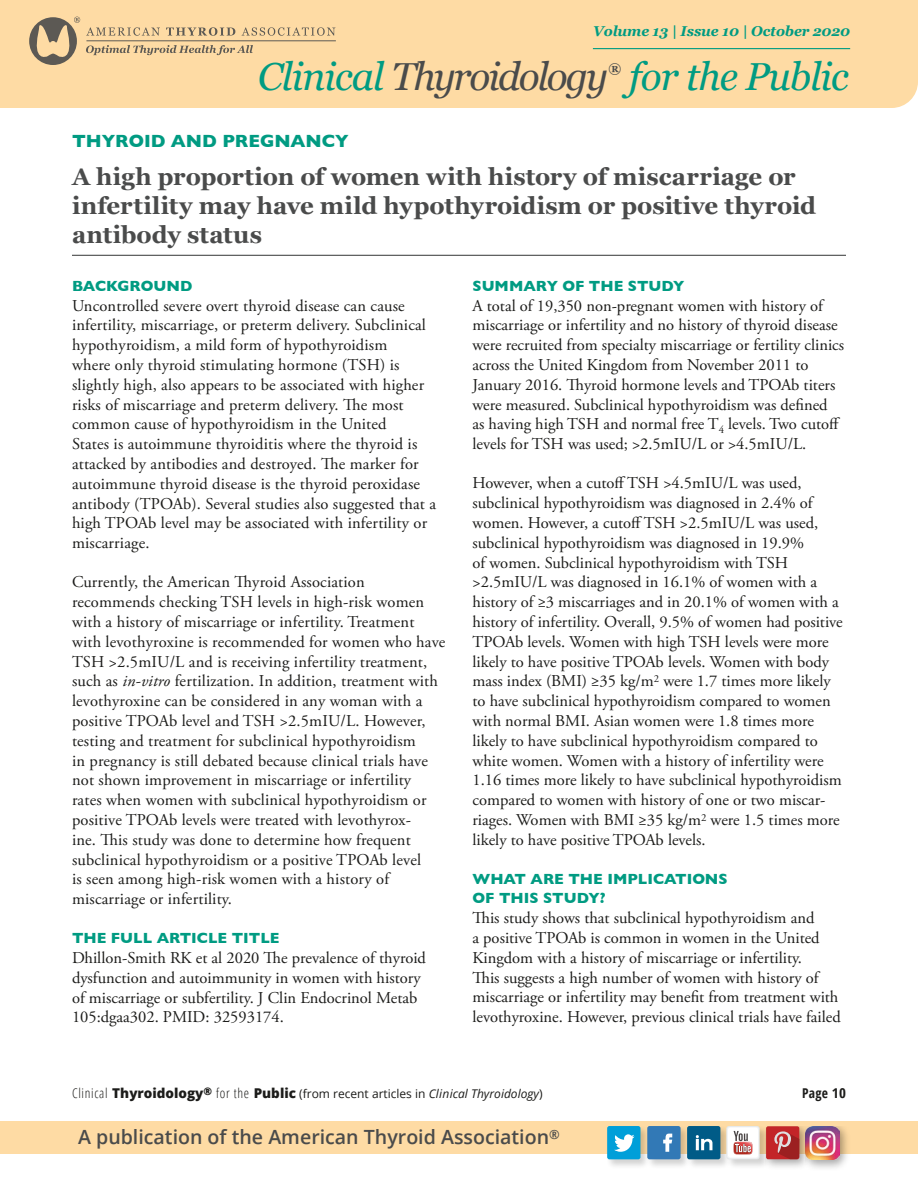
<style>
.page{position:relative;width:918px;height:1188px;background:#fff}
.page>*{position:absolute;margin:0;border:0;box-sizing:border-box;transform-origin:0 0}
.t1{font:italic 39px "Georgia";letter-spacing:-.05em;color:#4a4b4b}
.t2{font:italic 39px "Georgia";letter-spacing:-.025em;color:#009b82}
.t3{font:700 24px/28.8px "Georgia";color:#4a4b4b}
.t4{font:600 19.65px "Open Sans";color:#4a4b4b}
.Topic_Header{font:700 18px "Gill Sans";color:#009b82}
.body_serif_2nd_para{font:16.5px/19.8px "Adobe Garamond Pro";color:#1c1c1a}
.body_serif{font:16.5px/19.8px "Adobe Garamond Pro";color:#1c1c1a}
.question{font:700 15px/19.5px "Gill Sans";color:#009b82}
.t5{font:italic 700 14.25px "Georgia";letter-spacing:-.01em;color:#009b82}
.t6{font:700 13.65px "Georgia";color:#4a4b4b}
.t7{font:700 condensed 13.5px "Open Sans";color:#1c1c1a}
.t8{font:12px "Open Sans";color:#1c1c1a}
.s1{color:#009b82}
.s2{font-style:italic}
.s3{font-weight:300;font-stretch:condensed;font-size:13.5px}
.s4{font-weight:800;font-size:13.5px}
.s5{font-style:inherit}
</style>
<div class="page">
<div style="left:0;top:0;width:918px;height:108px;background:#fedba4"></div>
<hr style="left:593px;top:48px;width:257px;height:1px;background:#009b82">
<hr style="left:86px;top:41px;width:250px;height:1px;background:#4a4b4b">
<svg style="left:86px;top:27px;width:74px;height:9px"></svg>
<svg style="left:166px;top:27px;width:69px;height:9px"></svg>
<svg style="left:242px;top:27px;width:93px;height:9px"></svg>
<svg style="left:29px;top:17px;width:51px;height:48px;background:#b4a07f"></svg>
<svg style="left:86px;top:45px;width:167px;height:10px;background:#ceb58c"></svg>
<div style="left:0;top:1121px;width:918px;height:33px;background:#fedba4"></div>
<div style="left:606px;top:1125px;width:164px;height:45px;background:#1c1c1a;opacity:.2"></div>
<div style="left:687px;top:1126px;width:33px;height:33px;background:#005b87;border-radius:2px"></div>
<svg style="left:696px;top:1135px;width:16px;height:15px"></svg>
<div style="left:607px;top:1126px;width:33px;height:33px;background:#009fd9;border-radius:2px"></div>
<svg style="left:614px;top:1134px;width:21px;height:18px"></svg>
<div style="left:647px;top:1126px;width:34px;height:33px;background:#3279b6;border-radius:2px"></div>
<svg style="left:663px;top:1134px;width:10px;height:18px"></svg>
<svg style="left:726px;top:1126px;width:34px;height:33px"></svg>
<svg style="left:727px;top:1127px;width:32px;height:32px"></svg>
<img style="left:809px;top:1126px;width:38px;height:42px">
<img style="left:809px;top:1126px;width:31px;height:34px">
<img style="left:766px;top:1126px;width:43px;height:44px">
<div style="left:766px;top:1126px;width:33px;height:33px;background:#c32528;border-radius:2px"></div>
<svg style="left:774px;top:1131px;width:25px;height:28px"></svg>
<hr style="left:72px;top:255px;width:774px;height:1px;background:#4a4b4b">
<p class="t5" style="left:593px;top:21px;width:259px">Volume 13 | Issue 10 | October 2020</p>
<h1 class="t1" style="left:258px;top:48px;width:352px"><span class="s1">Clinical</span> Thyroidology</h1>
<p class="t6" style="left:609px;top:58px;width:14px">®</p>
<h1 class="t2" style="left:629px;top:48px;width:221px">for the Public</h1>
<p class="Topic_Header" style="left:72px;top:127px;width:278px">THYROID AND PREGNANCY</p>
<p class="t3" style="left:72px;top:161px;width:746px">A high proportion of women with history of miscarriage or infertility may have mild hypothyroidism or positive thyroid antibody status</p>
<p class="question" style="left:72px;top:276px;width:122px">BACKGROUND</p>
<p class="body_serif" style="left:72px;top:296px;width:366px">Uncontrolled severe overt thyroid disease can cause infertility, miscarriage, or preterm delivery. Subclinical hypothyroidism, a mild form of hypothyroidism<br>where only thyroid stimulating hormone (TSH) is slightly high, also appears to be associated with higher risks of miscarriage and preterm delivery. The most common cause of hypothyroidism in the United<br>States is autoimmune thyroiditis where the thyroid is attacked by antibodies and destroyed. The marker for autoimmune thyroid disease is the thyroid peroxidase antibody (TPOAb). Several studies also suggested that a high TPOAb level may be associated with infertility or miscarriage.</p>
<p class="body_serif_2nd_para" style="left:72px;top:573px;width:375px">Currently, the American Thyroid Association recommends checking TSH levels in high-risk women with a history of miscarriage or infertility. Treatment with levothyroxine is recommended for women who have TSH &gt;2.5mIU/L and is receiving infertility treatment, such as <span class="s2">in-vitro</span> fertilization. In addition, treatment with levothyroxine can be considered in any woman with a positive TPOAb level and TSH &gt;2.5mIU/L. However, testing and treatment for subclinical hypothyroidism<br>in pregnancy is still debated because clinical trials have not shown improvement in miscarriage or infertility<br>rates when women with subclinical hypothyroidism or positive TPOAb levels were treated with levothyrox-<br>ine. This study was done to determine how frequent subclinical hypothyroidism or a positive TPOAb level<br>is seen among high-risk women with a history of miscarriage or infertility.</p>
<p class="question" style="left:72px;top:928px;width:209px">THE FULL ARTICLE TITLE</p>
<p class="body_serif" style="left:72px;top:949px;width:356px">Dhillon-Smith RK et al 2020 The prevalence of thyroid dysfunction and autoimmunity in women with history of miscarriage or subfertility. J Clin Endocrinol Metab 105:dgaa302. PMID: 32593174.</p>
<p class="question" style="left:472px;top:276px;width:214px">SUMMARY OF THE STUDY</p>
<p class="body_serif" style="left:472px;top:296px;width:373px">A total of 19,350 non-pregnant women with history of miscarriage or infertility and no history of thyroid disease were recruited from specialty miscarriage or fertility clinics across the United Kingdom from November 2011 to January 2016. Thyroid hormone levels and TPOAb titers were measured. Subclinical hypothyroidism was defined<br>as having high TSH and normal free T<sub>4</sub> levels. Two cutoff levels for TSH was used; &gt;2.5mIU/L or &gt;4.5mIU/L.</p>
<p class="body_serif_2nd_para" style="left:472px;top:474px;width:372px">However, when a cutoff TSH &gt;4.5mIU/L was used, subclinical hypothyroidism was diagnosed in 2.4% of women. However, a cutoff TSH &gt;2.5mIU/L was used, subclinical hypothyroidism was diagnosed in 19.9%<br>of women. Subclinical hypothyroidism with TSH &gt;2.5mIU/L was diagnosed in 16.1% of women with a history of ≥3 miscarriages and in 20.1% of women with a history of infertility. Overall, 9.5% of women had positive TPOAb levels. Women with high TSH levels were more likely to have positive TPOAb levels. Women with body mass index (BMI) ≥35 kg/m<sup>2</sup> were 1.7 times more likely to have subclinical hypothyroidism compared to women with normal BMI. Asian women were 1.8 times more likely to have subclinical hypothyroidism compared to white women. Women with a history of infertility were 1.16 times more likely to have subclinical hypothyroidism compared to women with history of one or two miscar&shy;riages. Women with BMI ≥35 kg/m<sup>2</sup> were 1.5 times more likely to have positive TPOAb levels.</p>
<p class="question" style="left:472px;top:869px;width:257px">WHAT ARE THE IMPLICATIONS<br>OF THIS STUDY?</p>
<p class="body_serif" style="left:472px;top:909px;width:370px">This study shows that subclinical hypothyroidism and<br>a positive TPOAb is common in women in the United Kingdom with a history of miscarriage or infertility.<br>This suggests a high number of women with history of miscarriage or infertility may benefit from treatment with levothyroxine. However, previous clinical trials have failed</p>
<p class="t8" style="left:72px;top:1086px;width:472px"><span class="s3">Clinical</span> <span class="s4">Thyroidology</span><sup>®</sup> <span class="s3">for the</span> <span class="s4">Public</span> (from recent articles in <span class="s2">Clinical Thyroidology</span>)</p>
<p class="t7" style="left:802px;top:1084px;width:45px">Page <span class="s5">10</span></p>
<p class="t4" style="left:78px;top:1123px;width:483px">A publication of the American Thyroid Association<sup>®</sup></p>
</div>
